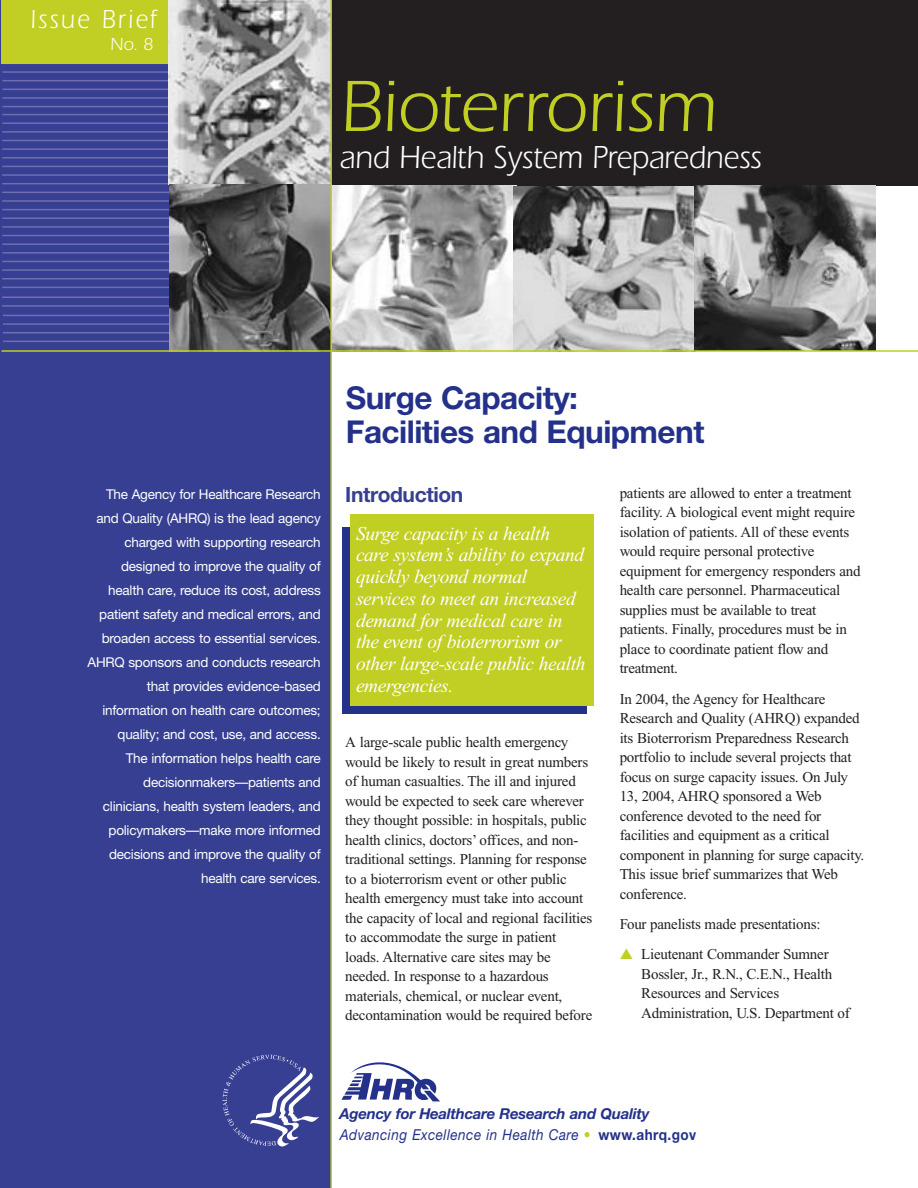
<style>
.page{position:relative;width:918px;height:1188px;background:#fff}
.page>*{position:absolute;margin:0;border:0;box-sizing:border-box;transform-origin:0 0}
.t1{font:75px "Eras Book DTC";letter-spacing:-.005em;color:#c1ce23}
.t2{font:33px "Eras Book DTC";letter-spacing:-.005em;color:#fff;scale:.92 1}
.t3{font:700 31.5px/34.5px "Helvetica Neue";letter-spacing:-.015em;color:#24318b}
.t4{font:27px "Eras Book DTC";letter-spacing:.095em;color:#fff;scale:.9 1}
.t5{font:700 21px "Helvetica Neue";letter-spacing:-.015em;color:#373f93}
.t6{font:italic 19.5px/21.8px "Times New Roman";letter-spacing:-.02em;color:#fff}
.t7{font:18px "Eras Book DTC";color:#fff}
.t8{font:15px/19.5px "Times New Roman";letter-spacing:-.015em;color:#231f20}
.t9{font:italic 15px "Helvetica Neue";letter-spacing:.035em;color:#24318b;scale:.91 1}
.t10{font:italic 700 15px "Helvetica Neue";letter-spacing:-.015em;color:#24318b}
.t11{font:13.5px/24px "Helvetica Neue";letter-spacing:-.015em;color:#fff;text-align:right}
.s1{color:#c1ce23}
.s2{font-weight:700;font-style:normal}
</style>
<div class="page">
<div style="left:0;top:0;width:331px;height:1188px;background:#373f93"></div>
<div style="left:329px;top:0;width:589px;height:186px;background:#231f20"></div>
<hr style="left:2px;top:71px;width:318px;height:2px;background:#6f6eaf">
<hr style="left:2px;top:80px;width:318px;height:1px;background:#6f6eaf">
<hr style="left:2px;top:89px;width:318px;height:1px;background:#6f6eaf">
<hr style="left:2px;top:97px;width:318px;height:2px;background:#6f6eaf">
<hr style="left:2px;top:106px;width:318px;height:1px;background:#6f6eaf">
<hr style="left:2px;top:114px;width:317px;height:1px;background:#6f6eaf">
<hr style="left:2px;top:122px;width:317px;height:2px;background:#6f6eaf">
<hr style="left:2px;top:131px;width:317px;height:2px;background:#6f6eaf">
<hr style="left:2px;top:140px;width:317px;height:1px;background:#6f6eaf">
<hr style="left:2px;top:148px;width:317px;height:2px;background:#6f6eaf">
<hr style="left:2px;top:157px;width:317px;height:2px;background:#6f6eaf">
<hr style="left:2px;top:166px;width:317px;height:1px;background:#6f6eaf">
<hr style="left:2px;top:174px;width:317px;height:2px;background:#6f6eaf">
<hr style="left:2px;top:183px;width:317px;height:1px;background:#6f6eaf">
<hr style="left:2px;top:192px;width:317px;height:1px;background:#6f6eaf">
<hr style="left:2px;top:200px;width:317px;height:2px;background:#6f6eaf">
<hr style="left:2px;top:209px;width:317px;height:1px;background:#6f6eaf">
<hr style="left:2px;top:218px;width:317px;height:1px;background:#6f6eaf">
<hr style="left:2px;top:226px;width:317px;height:2px;background:#6f6eaf">
<hr style="left:2px;top:235px;width:317px;height:1px;background:#6f6eaf">
<hr style="left:2px;top:243px;width:317px;height:2px;background:#6f6eaf">
<hr style="left:2px;top:252px;width:317px;height:2px;background:#6f6eaf">
<hr style="left:2px;top:261px;width:317px;height:1px;background:#6f6eaf">
<hr style="left:2px;top:269px;width:317px;height:2px;background:#6f6eaf">
<hr style="left:2px;top:278px;width:317px;height:1px;background:#6f6eaf">
<hr style="left:2px;top:287px;width:317px;height:1px;background:#6f6eaf">
<hr style="left:2px;top:297px;width:317px;height:1px;background:#6f6eaf">
<hr style="left:2px;top:305px;width:317px;height:2px;background:#6f6eaf">
<hr style="left:3px;top:315px;width:326px;height:1px;background:#6f6eaf">
<hr style="left:3px;top:323px;width:326px;height:2px;background:#6f6eaf">
<hr style="left:3px;top:332px;width:326px;height:1px;background:#6f6eaf">
<hr style="left:3px;top:341px;width:326px;height:1px;background:#6f6eaf">
<img style="left:168px;top:0;width:162px;height:185px">
<img style="left:170px;top:185px;width:344px;height:165px">
<img style="left:514px;top:185px;width:362px;height:165px">
<div style="left:1px;top:0;width:167px;height:64px;background:#c1ce23"></div>
<hr style="left:2px;top:350px;width:916px;height:2px;background:#c1ce23">
<hr style="left:330px;top:0;width:2px;height:1188px;background:#c1ce23">
<div style="left:342px;top:527px;width:245px;height:187px;background:#24318b"></div>
<div style="left:350px;top:515px;width:244px;height:191px;background:#c1ce23"></div>
<svg style="left:223px;top:1055px;width:96px;height:92px"></svg>
<svg style="left:341px;top:1062px;width:99px;height:39px"></svg>
<h3 class="t4" style="left:31px;top:10px;width:142px">Issue Brief</h3>
<p class="t7" style="left:111px;top:38px;width:44px">No. 8</p>
<h1 class="t1" style="left:341px;top:81px;width:378px">Bioterrorism</h1>
<h2 class="t2" style="left:340px;top:146px;width:460px">and Health System Preparedness</h2>
<p class="t11" style="left:87px;top:484px;width:235px">The Agency for Healthcare Research and Quality (AHRQ) is the lead agency charged with supporting research designed to improve the quality of health care, reduce its cost, address patient safety and medical errors, and broaden access to essential services.<br>AHRQ sponsors and conducts research that provides evidence-based information on health care outcomes; quality; and cost, use, and access.<br>The information helps health care decisionmakers—patients and clinicians, health system leaders, and policymakers—make more informed decisions and improve the quality of health care services.</p>
<h3 class="t3" style="left:346px;top:383px;width:360px">Surge Capacity:<br>Facilities and Equipment</h3>
<h3 class="t5" style="left:345px;top:487px;width:120px">Introduction</h3>
<h3 class="t6" style="left:356px;top:524px;width:231px">Surge capacity is a health care system’s ability to expand quickly beyond normal services to meet an increased demand for medical care in the event of bioterrorism or other large-scale public health emergencies.</h3>
<p class="t8" style="left:345px;top:734px;width:249px">A large-scale public health emergency would be likely to result in great numbers of human casualties. The ill and injured would be expected to seek care wherever they thought possible: in hospitals, public health clinics, doctors’ offices, and non&shy;traditional settings. Planning for response to a bioterrorism event or other public health emergency must take into account the capacity of local and regional facilities to accommodate the surge in patient loads. Alternative care sites may be needed. In response to a hazardous materials, chemical, or nuclear event, decontamination would be required before</p>
<p class="t8" style="left:620px;top:484px;width:242px">patients are allowed to enter a treatment facility. A biological event might require isolation of patients. All of these events would require personal protective equipment for emergency responders and health care personnel. Pharmaceutical supplies must be available to treat patients. Finally, procedures must be in place to coordinate patient flow and treatment.</p>
<p class="t8" style="left:620px;top:690px;width:246px">In 2004, the Agency for Healthcare Research and Quality (AHRQ) expanded its Bioterrorism Preparedness Research portfolio to include several projects that focus on surge capacity issues. On July 13, 2004, AHRQ sponsored a Web conference devoted to the need for facilities and equipment as a critical component in planning for surge capacity.<br>This issue brief summarizes that Web conference.</p>
<p class="t8" style="left:620px;top:916px;width:202px">Four panelists made presentations:</p>
<p class="t8" style="left:641px;top:946px;width:210px;text-indent:-22px"><span class="s1">▲</span> Lieutenant Commander Sumner<br>Bossler, Jr., R.N., C.E.N., Health<br>Resources and Services<br>Administration, U.S. Department of</p>
<p class="t10" style="left:339px;top:1108px;width:312px">Agency for Healthcare Research and Quality</p>
<p class="t9" style="left:340px;top:1129px;width:393px">Advancing Excellence in Health Care <span class="s1">•</span> <span class="s2">www.ahrq.gov</span></p>
</div>
